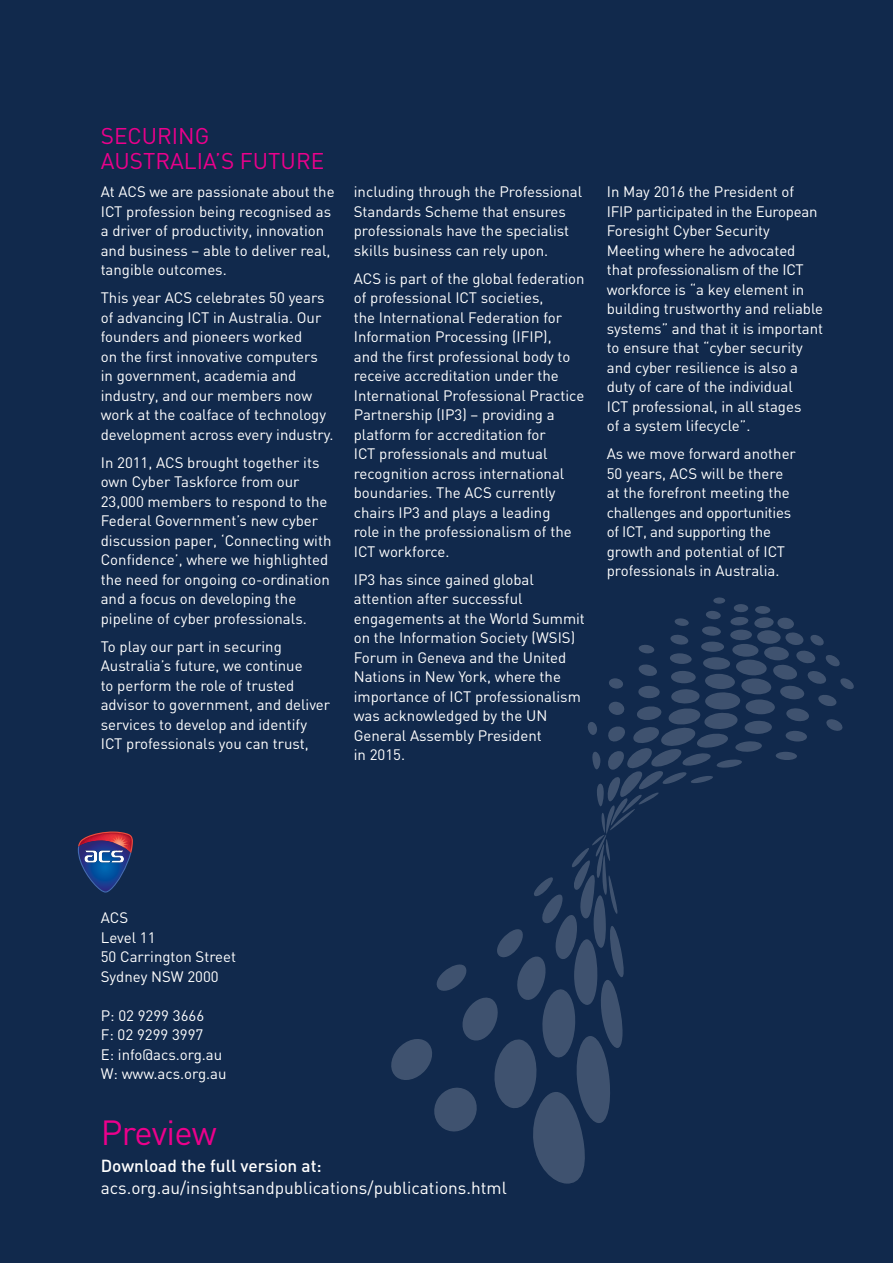
<style>
.page{position:relative;width:893px;height:1263px;background:#11294c}
.page>*{position:absolute;margin:0;border:0;box-sizing:border-box;transform-origin:0 0}
.t1{font:34.5px "DIN";letter-spacing:-.025em;color:#ec008c}
.t2{font:22.5px/25.5px "DIN";color:#ec008c}
.t3{font:17.25px "DIN";color:#fff}
.t4{font:500 17.25px "DIN";color:#fff}
.t5{font:15px/19.5px "DIN";color:#fff}
</style>
<div class="page">
<svg style="left:391px;top:597px;width:463px;height:587px"></svg>
<svg style="left:78px;top:831px;width:55px;height:61px"></svg>
<h2 class="t2" style="left:101px;top:122px;width:225px">SECURING<br>AUSTRALIA’S FUTURE</h2>
<p class="t5" style="left:101px;top:182px;width:235px">At ACS we are passionate about the<br>ICT profession being recognised as a driver of productivity, innovation and business – able to deliver real, tangible outcomes.</p>
<p class="t5" style="left:101px;top:288px;width:234px">This year ACS celebrates 50 years of advancing ICT in Australia. Our founders and pioneers worked<br>on the first innovative computers in government, academia and industry, and our members now work at the coalface of technology development across every industry.</p>
<p class="t5" style="left:101px;top:452px;width:232px">In 2011, ACS brought together its own Cyber Taskforce from our<br>23,000 members to respond to the<br>Federal Government’s new cyber discussion paper, ‘Connecting with<br>Confidence’, where we highlighted the need for ongoing co-ordination and a focus on developing the pipeline of cyber professionals.</p>
<p class="t5" style="left:101px;top:636px;width:231px">To play our part in securing<br>Australia’s future, we continue<br>to perform the role of trusted advisor to government, and deliver services to develop and identify<br>ICT professionals you can trust,</p>
<p class="t5" style="left:354px;top:182px;width:230px">including through the Professional Standards Scheme that ensures professionals have the specialist skills business can rely upon.</p>
<p class="t5" style="left:354px;top:268px;width:232px">ACS is part of the global federation of professional ICT societies,<br>the International Federation for<br>Information Processing (IFIP),<br>and the first professional body to receive accreditation under the<br>International Professional Practice<br>Partnership (IP3) – providing a platform for accreditation for<br>ICT professionals and mutual recognition across international boundaries. The ACS currently chairs IP3 and plays a leading<br>role in the professionalism of the<br>ICT workforce.</p>
<p class="t5" style="left:354px;top:569px;width:233px">IP3 has since gained global attention after successful engagements at the World Summit on the Information Society (WSIS)<br>Forum in Geneva and the United<br>Nations in New York, where the importance of ICT professionalism was acknowledged by the UN<br>General Assembly President<br>in 2015.</p>
<p class="t5" style="left:607px;top:182px;width:218px">In May 2016 the President of<br>IFIP participated in the European<br>Foresight Cyber Security<br>Meeting where he advocated that professionalism of the ICT workforce is “a key element in building trustworthy and reliable systems” and that it is important to ensure that “cyber security and cyber resilience is also a duty of care of the individual<br>ICT professional, in all stages<br>of a system lifecycle”.</p>
<p class="t5" style="left:607px;top:444px;width:191px">As we move forward another<br>50 years, ACS will be there at the forefront meeting the challenges and opportunities of ICT, and supporting the growth and potential of ICT professionals in Australia.</p>
<p class="t5" style="left:101px;top:908px;width:137px">ACS<br>Level 11<br>50 Carrington Street<br>Sydney NSW 2000</p>
<p class="t5" style="left:101px;top:1005px;width:127px">P: 02 9299 3666<br>F: 02 9299 3997<br>E: info@acs.org.au<br>W: www.acs.org.au</p>
<h1 class="t1" style="left:101px;top:1111px;width:118px">Preview</h1>
<p class="t4" style="left:101px;top:1154px;width:223px">Download the full version at:</p>
<p class="t3" style="left:101px;top:1176px;width:408px">acs.org.au/insightsandpublications/publications.html</p>
</div>
